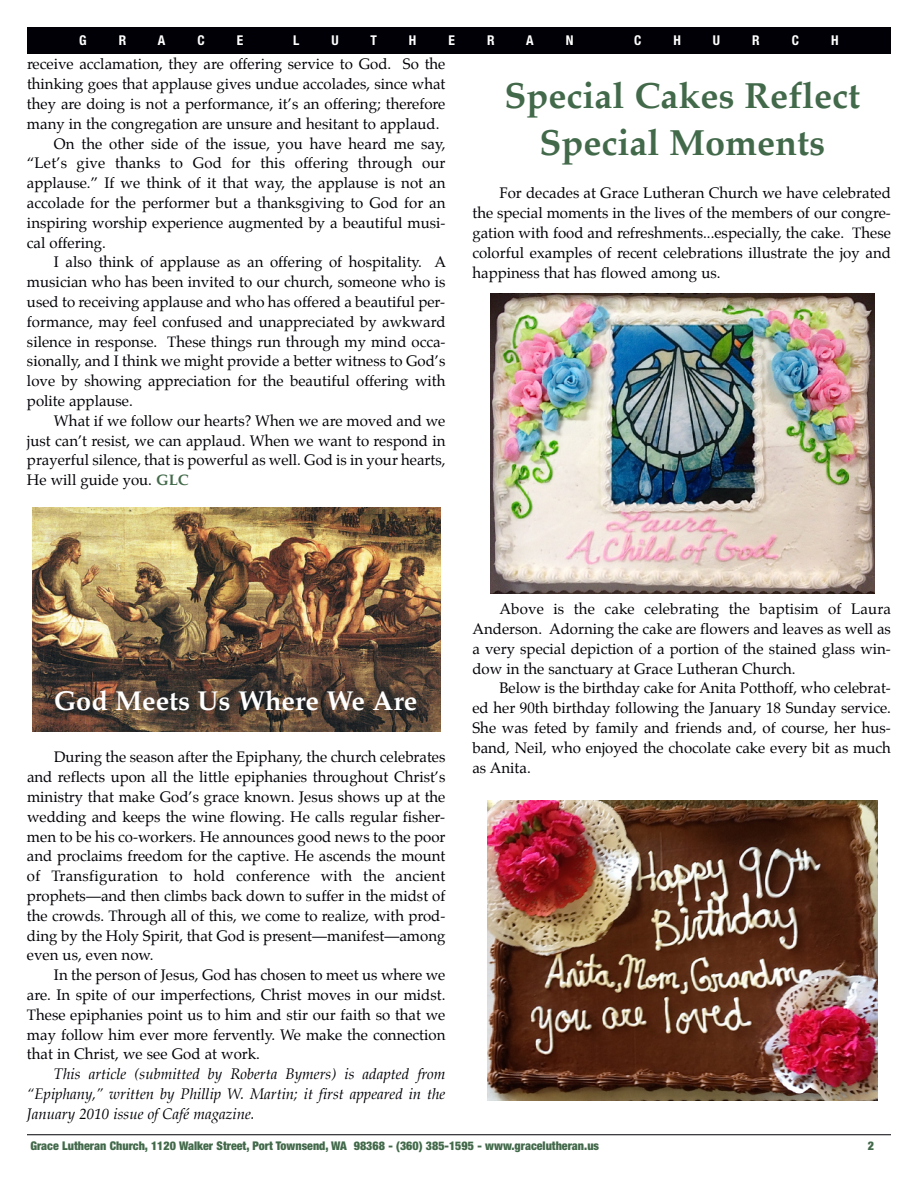
<style>
.page{position:relative;width:918px;height:1188px;background:#fff}
.page>*{position:absolute;margin:0;border:0;box-sizing:border-box;transform-origin:0 0}
.t1{font:700 36px/47.5px "Palatino";color:#42694a;text-align:center}
.t2{font:700 27px "Palatino";color:#fff}
.t3{font:15px/19.8px "Palatino";color:#000006;text-align:justify}
.t4{font:italic 15px/19.8px "Palatino";color:#000006;text-align:justify}
.t5{font:700 condensed 13.5px "Helvetica Neue";color:#fff}
.t6{font:900 condensed 12px "Helvetica Neue";color:#42694a}
.s1{font-weight:700;color:#42694a}
</style>
<div class="page">
<div style="left:27px;top:27px;width:864px;height:26px;background:#000006"></div>
<hr style="left:27px;top:1134px;width:864px;height:1px;background:#000006">
<img style="left:32px;top:508px;width:409px;height:224px">
<img style="left:487px;top:801px;width:391px;height:300px">
<img style="left:491px;top:294px;width:383px;height:300px">
<p class="t5" style="left:79px;top:29px;width:9px">G</p>
<p class="t5" style="left:119px;top:29px;width:9px">R</p>
<p class="t5" style="left:158px;top:29px;width:9px">A</p>
<p class="t5" style="left:197px;top:29px;width:9px">C</p>
<p class="t5" style="left:237px;top:29px;width:8px">E</p>
<p class="t5" style="left:293px;top:29px;width:8px">L</p>
<p class="t5" style="left:332px;top:29px;width:9px">U</p>
<p class="t5" style="left:370px;top:29px;width:8px">T</p>
<p class="t5" style="left:409px;top:29px;width:9px">H</p>
<p class="t5" style="left:449px;top:29px;width:8px">E</p>
<p class="t5" style="left:487px;top:29px;width:9px">R</p>
<p class="t5" style="left:526px;top:29px;width:9px">A</p>
<p class="t5" style="left:566px;top:29px;width:9px">N</p>
<p class="t5" style="left:634px;top:29px;width:9px">C</p>
<p class="t5" style="left:673px;top:29px;width:9px">H</p>
<p class="t5" style="left:713px;top:29px;width:9px">U</p>
<p class="t5" style="left:752px;top:29px;width:9px">R</p>
<p class="t5" style="left:792px;top:29px;width:9px">C</p>
<p class="t5" style="left:831px;top:29px;width:9px">H</p>
<p class="t3" style="left:27px;top:55px;width:420px">receive acclamation, they are offering service to God. So the</p>
<p class="t3" style="left:27px;top:75px;width:420px">thinking goes that applause gives undue accolades, since what</p>
<p class="t3" style="left:27px;top:95px;width:420px">they are doing is not a performance, it’s an offering; therefore</p>
<p class="t3" style="left:27px;top:115px;width:414px">many in the congregation are unsure and hesitant to applaud.</p>
<p class="t3" style="left:54px;top:135px;width:393px">On the other side of the issue, you have heard me say,</p>
<p class="t3" style="left:27px;top:154px;width:420px">“Let’s give thanks to God for this offering through our</p>
<p class="t3" style="left:27px;top:174px;width:420px">applause.” If we think of it that way, the applause is not an</p>
<p class="t3" style="left:27px;top:194px;width:420px">accolade for the performer but a thanksgiving to God for an</p>
<p class="t3" style="left:27px;top:214px;width:420px">inspiring worship experience augmented by a beautiful musi-</p>
<p class="t3" style="left:27px;top:234px;width:80px">cal offering.</p>
<p class="t3" style="left:54px;top:253px;width:394px">I also think of applause as an offering of hospitality. A</p>
<p class="t3" style="left:27px;top:273px;width:420px">musician who has been invited to our church, someone who is</p>
<p class="t3" style="left:27px;top:293px;width:420px">used to receiving applause and who has offered a beautiful per-</p>
<p class="t3" style="left:27px;top:313px;width:420px">formance, may feel confused and unappreciated by awkward</p>
<p class="t3" style="left:27px;top:333px;width:420px">silence in response. These things run through my mind occa-</p>
<p class="t3" style="left:27px;top:352px;width:420px">sionally, and I think we might provide a better witness to God’s</p>
<p class="t3" style="left:27px;top:372px;width:420px">love by showing appreciation for the beautiful offering with</p>
<p class="t3" style="left:27px;top:392px;width:107px">polite applause.</p>
<p class="t3" style="left:54px;top:412px;width:393px">What if we follow our hearts? When we are moved and we</p>
<p class="t3" style="left:27px;top:432px;width:420px">just can’t resist, we can applaud. When we want to respond in</p>
<p class="t3" style="left:27px;top:451px;width:420px">prayerful silence, that is powerful as well. God is in your hearts,</p>
<p class="t3" style="left:27px;top:471px;width:163px">He will guide you. <span class="s1">GLC</span></p>
<h1 class="t1" style="left:505px;top:74px;width:357px">Special Cakes Reflect<br>Special Moments</h1>
<p class="t3" style="left:472px;top:184px;width:420px;text-indent:27px">For decades at Grace Lutheran Church we have celebrated the special moments in the lives of the members of our congre&shy;gation with food and refreshments...especially, the cake. These colorful examples of recent celebrations illustrate the joy and happiness that has flowed among us.</p>
<h2 class="t2" style="left:54px;top:688px;width:365px">God Meets Us Where We Are</h2>
<p class="t3" style="left:27px;top:748px;width:420px;text-indent:27px">During the season after the Epiphany, the church celebrates and reflects upon all the little epiphanies throughout Christ’s ministry that make God’s grace known. Jesus shows up at the wedding and keeps the wine flowing. He calls regular fisher&shy;men to be his co-workers. He announces good news to the poor and proclaims freedom for the captive. He ascends the mount of Transfiguration to hold conference with the ancient prophets—and then climbs back down to suffer in the midst of the crowds. Through all of this, we come to realize, with prod&shy;ding by the Holy Spirit, that God is present—manifest—among even us, even now.</p>
<p class="t3" style="left:27px;top:966px;width:420px;text-indent:27px">In the person of Jesus, God has chosen to meet us where we are. In spite of our imperfections, Christ moves in our midst.<br>These epiphanies point us to him and stir our faith so that we may follow him ever more fervently. We make the connection that in Christ, we see God at work.</p>
<p class="t4" style="left:27px;top:1065px;width:420px;text-indent:27px">This article (submitted by Roberta Bymers) is adapted from “Epiphany,” written by Phillip W. Martin; it first appeared in the January 2010 issue of Café magazine.</p>
<p class="t3" style="left:472px;top:600px;width:420px;text-indent:27px">Above is the cake celebrating the baptisim of Laura Anderson. Adorning the cake are flowers and leaves as well as a very special depiction of a portion of the stained glass win&shy;dow in the sanctuary at Grace Lutheran Church.</p>
<p class="t3" style="left:472px;top:679px;width:420px;text-indent:27px">Below is the birthday cake for Anita Potthoff, who celebrat&shy;ed her 90th birthday following the January 18 Sunday service.<br>She was feted by family and friends and, of course, her hus&shy;band, Neil, who enjoyed the chocolate cake every bit as much as Anita.</p>
<p class="t6" style="left:30px;top:1136px;width:570px">Grace Lutheran Church, 1120 Walker Street, Port Townsend, WA 98368 - (360) 385-1595 - www.gracelutheran.us</p>
<p class="t6" style="left:868px;top:1136px;width:8px">2</p>
</div>
